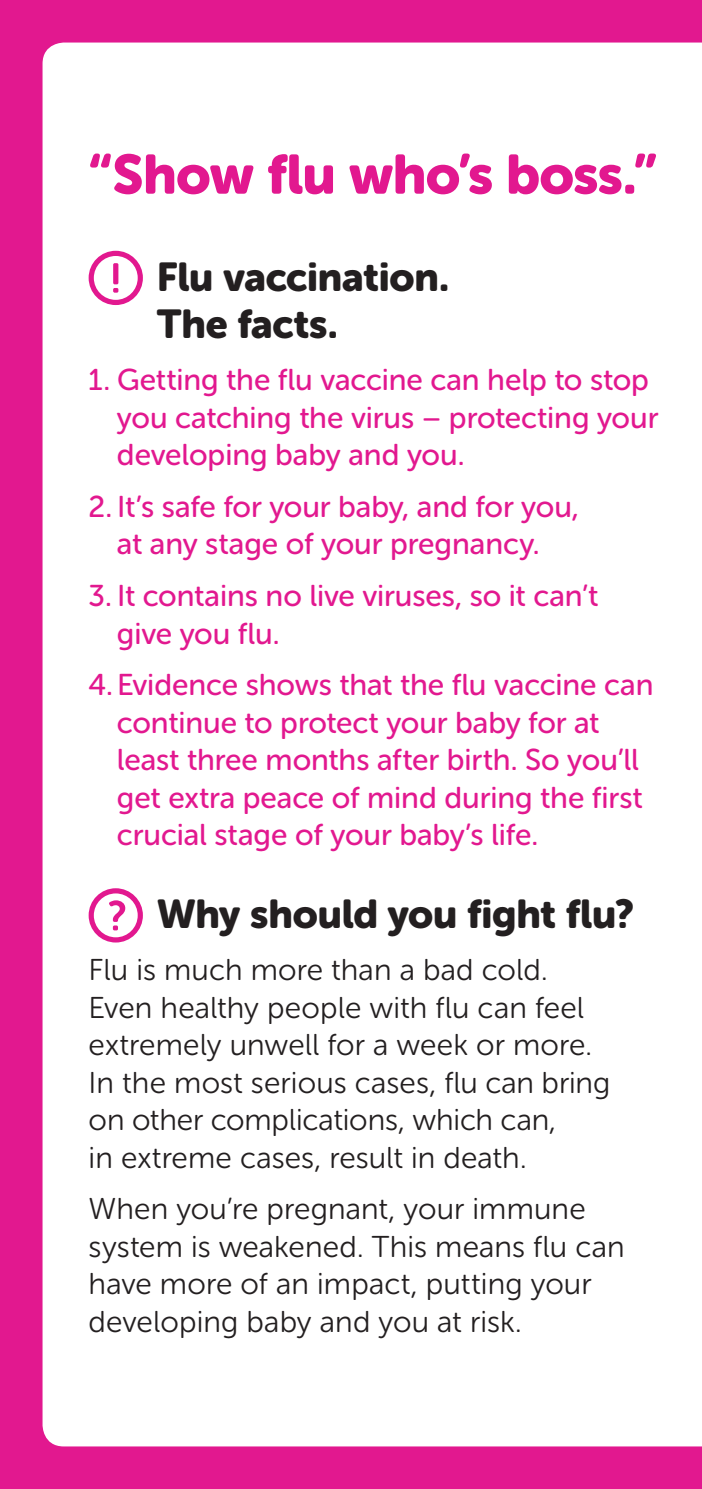
<style>
.page{position:relative;width:702px;height:1489px;background:#fff}
.page>*{position:absolute;margin:0;border:0;box-sizing:border-box;transform-origin:0 0}
.Heading{font:55px "Museo Sans Rounded 900";letter-spacing:-.015em;color:#e2188f}
.Heading-2{font:40px/47.5px "Museo Sans Rounded 900";letter-spacing:-.005em;color:#231f20}
.Bullets_indent{font:30px/37.5px "Museo Sans Rounded 500";color:#e2188f}
.Body_copy{font:30px/37.5px "Museo Sans Rounded 300";letter-spacing:.005em;color:#231f20}
</style>
<div class="page">
<div style="left:0;top:0;width:702px;height:1488px;background:#e2188f"></div>
<div style="left:43px;top:43px;width:659px;height:1403px;background:#fff"></div>
<svg style="left:89px;top:251px;width:54px;height:54px"></svg>
<svg style="left:89px;top:888px;width:54px;height:54px"></svg>
<h2 class="Heading" style="left:89px;top:143px;width:570px">“Show flu who’s boss.”</h2>
<h2 class="Heading-2" style="left:157px;top:253px;width:294px">Flu vaccination.<br>The facts.</h2>
<p class="Bullets_indent" style="left:117px;top:361px;width:543px;text-indent:-28px">1. Getting the flu vaccine can help to stop you catching the virus – protecting your developing baby and you.</p>
<p class="Bullets_indent" style="left:89px;top:488px;width:492px;text-align:center">2. It’s safe for your baby, and for you, at any stage of your pregnancy.</p>
<p class="Bullets_indent" style="left:117px;top:577px;width:483px;text-indent:-28px">3. It contains no live viruses, so it can’t give you flu.</p>
<p class="Bullets_indent" style="left:117px;top:666px;width:538px;text-indent:-28px">4.Evidence shows that the flu vaccine can continue to protect your baby for at least three months after birth. So you’ll get extra peace of mind during the first crucial stage of your baby’s life.</p>
<h2 class="Heading-2" style="left:157px;top:890px;width:479px">Why should you fight flu?</h2>
<p class="Body_copy" style="left:89px;top:951px;width:523px">Flu is much more than a bad cold.<br>Even healthy people with flu can feel extremely unwell for a week or more.<br>In the most serious cases, flu can bring on other complications, which can,<br>in extreme cases, result in death.</p>
<p class="Body_copy" style="left:89px;top:1190px;width:537px">When you’re pregnant, your immune system is weakened. This means flu can have more of an impact, putting your developing baby and you at risk.</p>
</div>
